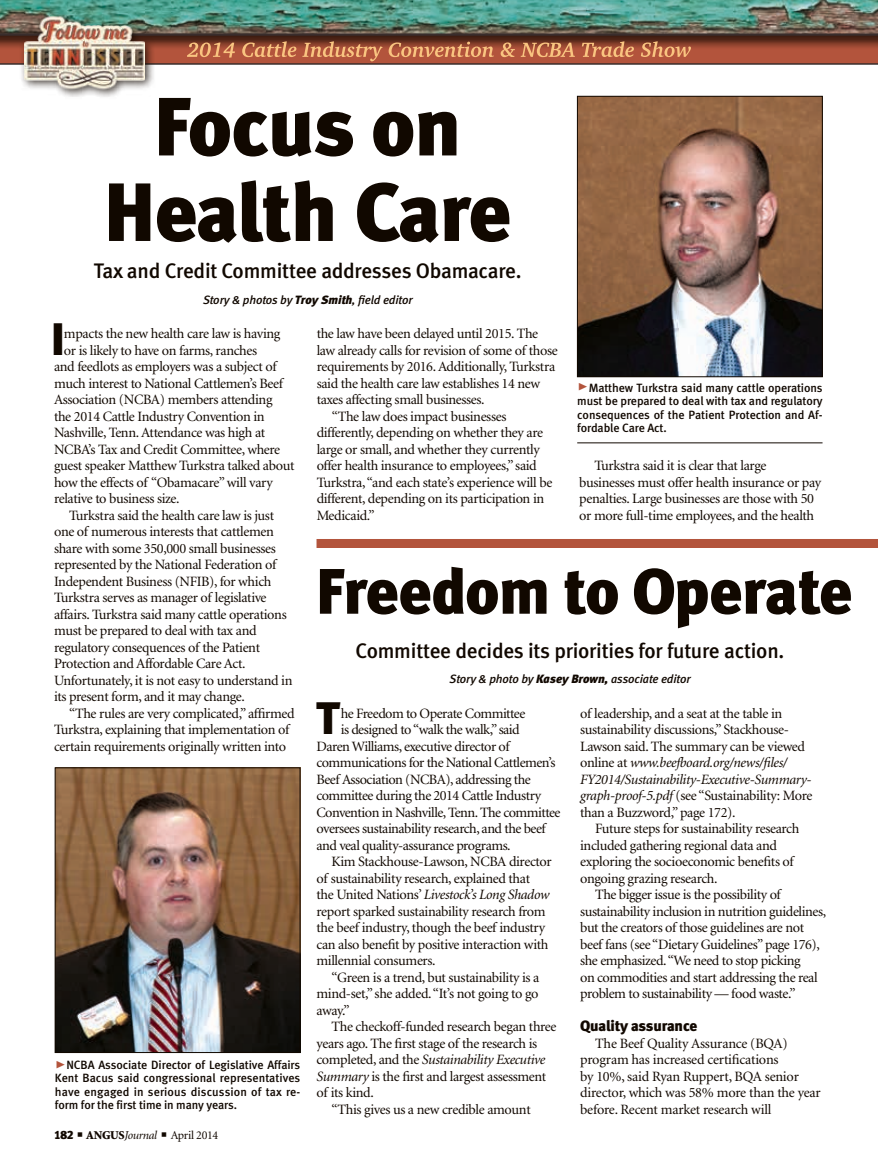
<style>
.page{position:relative;width:878px;height:1168px;background:#fff}
.page>*{position:absolute;margin:0;border:0;box-sizing:border-box;transform-origin:0 0}
.headline{font:82.5px/85.5px "Meta Black LF";letter-spacing:-.015em;color:#110800;text-align:center}
.headline-2{font:64.05px "Meta Black LF";letter-spacing:-.01em;color:#110800}
.Drop_Cap{font:45.45px "Meta Black LF";color:#110800}
.deck{font:21px "Meta Medium LF";letter-spacing:-.01em;color:#110800}
.subhead{font:15px "Meta Black LF";letter-spacing:-.01em;color:#110800}
.body_text{font:14.25px/16.5px "Minion";letter-spacing:-.025em;color:#110800}
.Drop_Cap-2{font:14.25px "Minion";letter-spacing:-.035em;color:#110800}
.t1{font:12px/13.5px "Meta Medium LF";letter-spacing:-.005em;color:#110800;text-align:justify}
.byline{font:italic 12px "Meta Medium LF";letter-spacing:-.01em;color:#110800}
.t2{font:12px "Minion";letter-spacing:-.025em;color:#110800}
.s1{font-family:"Meta Black LF"}
.s2{font-family:"Meta Black Caps Expert";font-size:21px;color:#b3543c}
.s3{font-weight:900}
.s4{font-style:italic}
</style>
<div class="page">
<img style="left:57px;top:769px;width:241px;height:282px">
<div style="left:55px;top:767px;width:245px;height:286px;border:1px solid #110800"></div>
<img style="left:579px;top:98px;width:241px;height:277px">
<div style="left:577px;top:96px;width:245px;height:281px;border:1px solid #110800"></div>
<hr style="left:577px;top:443px;width:245px;height:1px;background:#110800">
<img style="left:0;top:0;width:878px;height:65px">
<div style="left:19px;top:11px;width:137px;height:88px;background:#110800;opacity:.75"></div>
<img style="left:24px;top:11px;width:120px;height:85px">
<div style="left:316px;top:539px;width:562px;height:9px;background:#b3543c"></div>
<p class="headline" style="left:104px;top:83px;width:409px">Focus on<br>Health Care</p>
<p class="deck" style="left:94px;top:259px;width:429px">Tax and Credit Committee addresses Obamacare.</p>
<p class="byline" style="left:203px;top:293px;width:211px">Story &amp; photos by <span class="s1">Troy Smith</span>, field editor</p>
<p class="Drop_Cap" style="left:51px;top:312px;width:15px">I</p>
<p class="Drop_Cap-2" style="left:64px;top:327px;width:218px">mpacts the new health care law is having</p>
<p class="Drop_Cap-2" style="left:64px;top:343px;width:195px">or is likely to have on farms, ranches</p>
<p class="Drop_Cap-2" style="left:54px;top:360px;width:224px">and feedlots as employers was a subject of</p>
<p class="Drop_Cap-2" style="left:54px;top:376px;width:230px">much interest to National Cattlemen’s Beef</p>
<p class="Drop_Cap-2" style="left:54px;top:393px;width:220px">Association (NCBA) members attending</p>
<p class="Drop_Cap-2" style="left:54px;top:409px;width:212px">the 2014 Cattle Industry Convention in</p>
<p class="Drop_Cap-2" style="left:54px;top:426px;width:213px">Nashville, Tenn. Attendance was high at</p>
<p class="Drop_Cap-2" style="left:54px;top:442px;width:228px">NCBA’s Tax and Credit Committee, where</p>
<p class="Drop_Cap-2" style="left:54px;top:459px;width:242px">guest speaker Matthew Turkstra talked about</p>
<p class="Drop_Cap-2" style="left:54px;top:475px;width:220px">how the effects of “Obamacare” will vary</p>
<p class="Drop_Cap-2" style="left:54px;top:492px;width:127px">relative to business size.</p>
<p class="body_text" style="left:54px;top:507px;width:240px;text-indent:15px">Turkstra said the health care law is just one of numerous interests that cattlemen share with some 350,000 small businesses represented by the National Federation of Independent Business (NFIB), for which Turkstra serves as manager of legislative affairs. Turkstra said many cattle operations must be prepared to deal with tax and regulatory consequences of the Patient Protection and Affordable Care Act.<br>Unfortunately, it is not easy to understand in its present form, and it may change.</p>
<p class="body_text" style="left:54px;top:705px;width:242px;text-indent:15px">“The rules are very complicated,” affirmed<br>Turkstra, explaining that implementation of certain requirements originally written into</p>
<p class="t1" style="left:55px;top:1058px;width:247px"><span class="s2">@</span>NCBA Associate Director of Legislative Affairs Kent Bacus said congressional representatives have engaged in serious discussion of tax re&shy;form for the first time in many years.</p>
<p class="t2" style="left:54px;top:1129px;width:166px"><span class="s1">182</span> ■ <span class="s3">ANGUS</span><span class="s4">Journal</span> ■ April 2014</p>
<p class="body_text" style="left:316px;top:326px;width:243px">the law have been delayed until 2015. The law already calls for revision of some of those requirements by 2016. Additionally, Turkstra said the health care law establishes 14 new taxes affecting small businesses.</p>
<p class="body_text" style="left:316px;top:408px;width:237px;text-indent:15px">“The law does impact businesses differently, depending on whether they are large or small, and whether they currently offer health insurance to employees,” said Turkstra, “and each state’s experience will be different, depending on its participation in Medicaid.”</p>
<p class="t1" style="left:577px;top:381px;width:247px"><span class="s2">@</span>Matthew Turkstra said many cattle operations must be prepared to deal with tax and regulatory consequences of the Patient Protection and Af&shy;fordable Care Act.</p>
<p class="body_text" style="left:579px;top:458px;width:243px;text-indent:15px">Turkstra said it is clear that large businesses must offer health insurance or pay penalties. Large businesses are those with 50 or more full-time employees, and the health</p>
<p class="headline-2" style="left:316px;top:553px;width:538px">Freedom to Operate</p>
<p class="deck" style="left:355px;top:638px;width:430px">Committee decides its priorities for future action.</p>
<p class="byline" style="left:449px;top:672px;width:242px">Story &amp; photo by <span class="s1">Kasey Brown,</span> associate editor</p>
<p class="Drop_Cap" style="left:316px;top:691px;width:25px">T</p>
<p class="Drop_Cap-2" style="left:341px;top:706px;width:186px">he Freedom to Operate Committee</p>
<p class="Drop_Cap-2" style="left:341px;top:723px;width:180px">is designed to “walk the walk,” said</p>
<p class="Drop_Cap-2" style="left:316px;top:739px;width:194px">Daren Williams, executive director of</p>
<p class="Drop_Cap-2" style="left:316px;top:756px;width:241px">communications for the National Cattlemen’s</p>
<p class="Drop_Cap-2" style="left:316px;top:772px;width:216px">Beef Association (NCBA), addressing the</p>
<p class="Drop_Cap-2" style="left:316px;top:789px;width:226px">committee during the 2014 Cattle Industry</p>
<p class="Drop_Cap-2" style="left:316px;top:805px;width:245px">Convention in Nashville, Tenn. The committee</p>
<p class="Drop_Cap-2" style="left:316px;top:822px;width:231px">oversees sustainability research, and the beef</p>
<p class="Drop_Cap-2" style="left:316px;top:838px;width:196px">and veal quality-assurance programs.</p>
<p class="body_text" style="left:316px;top:854px;width:237px;text-indent:15px">Kim Stackhouse-Lawson, NCBA director of sustainability research, explained that<br>the United Nations’ <span class="s4">Livestock’s Long Shadow </span>report sparked sustainability research from the beef industry, though the beef industry can also benefit by positive interaction with millennial consumers.</p>
<p class="body_text" style="left:316px;top:969px;width:224px;text-align:justify;text-indent:15px">“Green is a trend, but sustainability is a mind-set,” she added. “It’s not going to go away.”</p>
<p class="body_text" style="left:316px;top:1019px;width:241px;text-indent:15px">The checkoff-funded research began three years ago. The first stage of the research is completed, and the <span class="s4">Sustainability Executive Summary</span> is the first and largest assessment of its kind.</p>
<p class="body_text" style="left:331px;top:1101px;width:201px">“This gives us a new credible amount</p>
<p class="body_text" style="left:580px;top:705px;width:234px">of leadership, and a seat at the table in sustainability discussions,” Stackhouse-Lawson said. The summary can be viewed online at <span class="s4">www.beefboard.org/news/files/ FY2014/Sustainability-Executive-Summary&shy;graph-proof-5.pdf</span> (see “Sustainability: More than a Buzzword,” page 172).</p>
<p class="body_text" style="left:580px;top:821px;width:221px;text-indent:15px">Future steps for sustainability research included gathering regional data and exploring the socioeconomic benefits of ongoing grazing research.</p>
<p class="body_text" style="left:580px;top:887px;width:247px;text-indent:15px">The bigger issue is the possibility of sustainability inclusion in nutrition guidelines, but the creators of those guidelines are not beef fans (see “Dietary Guidelines” page 176), she emphasized. “We need to stop picking<br>on commodities and start addressing the real problem to sustainability — food waste.”</p>
<p class="subhead" style="left:580px;top:1017px;width:119px">Quality assurance</p>
<p class="body_text" style="left:580px;top:1035px;width:242px;text-indent:15px">The Beef Quality Assurance (BQA) program has increased certifications<br>by 10%, said Ryan Ruppert, BQA senior director, which was 58% more than the year before. Recent market research will</p>
</div>
